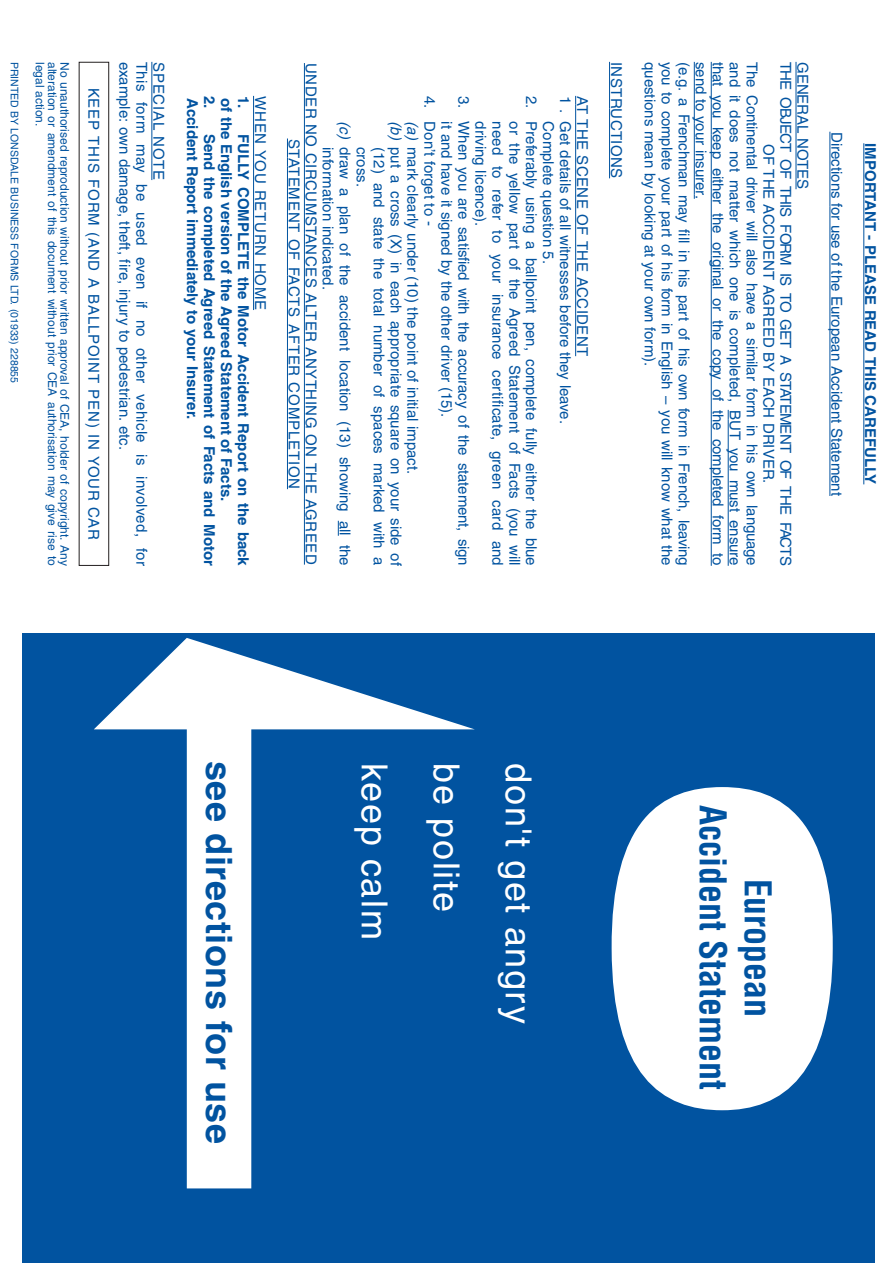
<style>
.page{position:relative;width:893px;height:1263px;background:#fff}
.page>*{position:absolute;margin:0;border:0;box-sizing:border-box;transform-origin:0 0}
.t1{font:36px "Helvetica";letter-spacing:.045em;color:#fff}
.t2{font:700 condensed 36px/45px "Helvetica";color:#0153a0;text-align:center}
.t3{font:700 36px "Helvetica";letter-spacing:.015em;color:#0153a0}
.t4{font:15px/17px "Helvetica";color:#0153a0}
.t5{font:700 15px/17px "Helvetica";color:#0153a0}
.t6{font:15px "Helvetica";letter-spacing:.055em;color:#0153a0}
.t7{font:15px "Helvetica";letter-spacing:-.055em;color:#0153a0}
.t8{font:15px "Helvetica";letter-spacing:.035em;color:#0153a0}
.t9{font:15px "Helvetica";letter-spacing:.03em;color:#0153a0}
.t10{font:12px/12.5px "Helvetica";color:#0153a0;text-align:justify}
.t11{font:10.5px "Helvetica";color:#0153a0}
.s1{font-style:italic}
</style>
<div class="page">
<div style="left:22px;top:633px;width:852px;height:629px;background:#0153a0"></div>
<svg style="left:94px;top:638px;width:381px;height:550px"></svg>
<svg style="left:611px;top:787px;width:222px;height:323px;fill:#fff"></svg>
<hr style="left:863px;top:143px;width:1px;height:49px;background:#0153a0">
<hr style="left:863px;top:200px;width:1px;height:274px;background:#0153a0">
<hr style="left:829px;top:132px;width:1px;height:75px;background:#0153a0">
<hr style="left:829px;top:207px;width:1px;height:289px;background:#0153a0">
<hr style="left:796px;top:62px;width:1px;height:98px;background:#0153a0">
<svg style="left:796px;top:160px;width:1px;height:29px"></svg>
<hr style="left:728px;top:420px;width:1px;height:35px;background:#0153a0">
<hr style="left:728px;top:455px;width:1px;height:37px;background:#0153a0">
<hr style="left:728px;top:492px;width:1px;height:74px;background:#0153a0">
<hr style="left:711px;top:62px;width:1px;height:40px;background:#0153a0">
<hr style="left:711px;top:102px;width:1px;height:32px;background:#0153a0">
<hr style="left:711px;top:134px;width:1px;height:121px;background:#0153a0">
<hr style="left:711px;top:255px;width:1px;height:117px;background:#0153a0">
<hr style="left:711px;top:372px;width:1px;height:147px;background:#0153a0">
<svg style="left:711px;top:519px;width:1px;height:13px"></svg>
<hr style="left:711px;top:532px;width:1px;height:34px;background:#0153a0">
<hr style="left:694px;top:62px;width:1px;height:61px;background:#0153a0">
<hr style="left:694px;top:123px;width:1px;height:72px;background:#0153a0">
<hr style="left:609px;top:62px;width:1px;height:46px;background:#0153a0">
<hr style="left:609px;top:108px;width:1px;height:70px;background:#0153a0">
<hr style="left:575px;top:105px;width:1px;height:182px;background:#0153a0">
<hr style="left:575px;top:287px;width:1px;height:69px;background:#0153a0">
<svg style="left:338px;top:521px;width:1px;height:15px"></svg>
<hr style="left:304px;top:63px;width:1px;height:171px;background:#0153a0">
<hr style="left:304px;top:234px;width:1px;height:77px;background:#0153a0">
<hr style="left:304px;top:311px;width:1px;height:198px;background:#0153a0">
<hr style="left:304px;top:509px;width:1px;height:56px;background:#0153a0">
<svg style="left:287px;top:138px;width:1px;height:29px"></svg>
<hr style="left:287px;top:167px;width:1px;height:108px;background:#0153a0">
<hr style="left:287px;top:286px;width:1px;height:203px;background:#0153a0">
<hr style="left:253px;top:96px;width:1px;height:64px;background:#0153a0">
<hr style="left:253px;top:160px;width:1px;height:150px;background:#0153a0">
<hr style="left:151px;top:62px;width:1px;height:98px;background:#0153a0">
<svg style="left:151px;top:160px;width:1px;height:20px"></svg>
<div style="left:79px;top:62px;width:30px;height:504px;border:1px solid #231f20"></div>
<p class="t11" style="left:21px;top:62px;width:323px;rotate:90deg">PRINTED BY LONSDALE BUSINESS FORMS LTD. (01933) 228855</p>
<p class="t10" style="left:71px;top:62px;width:505px;rotate:90deg">No unauthorised reproduction without prior written approval of CEA, holder of copyright. Any alteration or amendment of this document without prior CEA authorisation may give rise to legal action.</p>
<p class="t6" style="left:102px;top:88px;width:454px;rotate:90deg">KEEP THIS FORM (AND A BALLPOINT PEN) IN YOUR CAR</p>
<p class="t4" style="left:167px;top:62px;width:505px;rotate:90deg">SPECIAL NOTE<br>This form may be used even if no other vehicle is involved, for example: own damage, theft, fire, injury to pedestrian. etc.</p>
<p class="t6" style="left:269px;top:96px;width:216px;rotate:90deg">WHEN YOU RETURN HOME</p>
<p class="t5" style="left:218px;top:96px;width:471px;rotate:90deg">2. Send the completed Agreed Statement of Facts and Motor<br>Accident Report immediately to your Insurer.</p>
<p class="t5" style="left:252px;top:96px;width:471px;rotate:90deg">1. FULLY COMPLETE the Motor Accident Report on the back of the English version of the Agreed Statement of Facts.</p>
<p class="t8" style="left:320px;top:63px;width:503px;rotate:90deg">UNDER NO CIRCUMSTANCES ALTER ANYTHING ON THE AGREED</p>
<p class="t9" style="left:591px;top:96px;width:262px;rotate:90deg">AT THE SCENE OF THE ACCIDENT</p>
<p class="t4" style="left:438px;top:96px;width:131px;rotate:90deg">4. Don’t forget to -</p>
<p class="t4" style="left:540px;top:121px;width:446px;text-align:justify;text-indent:-26px;rotate:90deg">2. Preferably using a ballpoint pen, complete fully either the blue or the yellow part of the Agreed Statement of Facts (you will need to refer to your insurance certificate, green card and driving licence).</p>
<p class="t4" style="left:472px;top:121px;width:446px;text-indent:-26px;rotate:90deg">3. When you are satisfied with the accuracy of the statement, sign it and have it signed by the other driver (15).</p>
<p class="t4" style="left:574px;top:96px;width:329px;rotate:90deg">1 . Get details of all witnesses before they leave.</p>
<p class="t4" style="left:557px;top:121px;width:144px;rotate:90deg">Complete question 5.</p>
<p class="t4" style="left:404px;top:121px;width:446px;rotate:90deg"><span class="s1">(b)</span> put a cross (X) in each appropriate square on your side of</p>
<p class="t4" style="left:353px;top:121px;width:446px;rotate:90deg"><span class="s1">(c)</span> draw a plan of the accident location (13) showing all the</p>
<p class="t4" style="left:421px;top:121px;width:354px;rotate:90deg"><span class="s1">(a)</span> mark clearly under (10) the point of initial impact.</p>
<p class="t6" style="left:303px;top:138px;width:352px;rotate:90deg">STATEMENT OF FACTS AFTER COMPLETION</p>
<p class="t4" style="left:370px;top:147px;width:41px;rotate:90deg">cross.</p>
<p class="t4" style="left:336px;top:147px;width:144px;rotate:90deg">information indicated.</p>
<p class="t4" style="left:387px;top:147px;width:420px;rotate:90deg">(12) and state the total number of spaces marked with a</p>
<p class="t9" style="left:625px;top:62px;width:118px;rotate:90deg">INSTRUCTIONS</p>
<p class="t4" style="left:675px;top:62px;width:505px;rotate:90deg">you to complete your part of his form in English – you will know what the</p>
<p class="t4" style="left:726px;top:62px;width:505px;rotate:90deg">that you keep either the original or the copy of the completed form to</p>
<p class="t7" style="left:794px;top:62px;width:505px;rotate:90deg">THE OBJECT OF THIS FORM IS TO GET A STATEMENT OF THE FACTS</p>
<p class="t4" style="left:760px;top:62px;width:505px;rotate:90deg">The Continental driver will also have a similar form in his own language</p>
<p class="t4" style="left:709px;top:62px;width:138px;rotate:90deg">send to your insurer.</p>
<p class="t4" style="left:659px;top:62px;width:306px;rotate:90deg">questions mean by looking at your own form).</p>
<p class="t4" style="left:743px;top:62px;width:505px;rotate:90deg">and it does not matter which one is completed, BUT you must ensure</p>
<p class="t4" style="left:811px;top:62px;width:129px;rotate:90deg">GENERAL NOTES</p>
<p class="t4" style="left:692px;top:62px;width:505px;rotate:90deg">(e.g. a Frenchman may fill in his part of his own form in French, leaving</p>
<p class="t4" style="left:777px;top:144px;width:341px;rotate:90deg">OF THE ACCIDENT AGREED BY EACH DRIVER.</p>
<p class="t4" style="left:845px;top:132px;width:366px;rotate:90deg">Directions for use of the European Accident Statement</p>
<p class="t5" style="left:879px;top:143px;width:343px;rotate:90deg">IMPORTANT - PLEASE READ THIS CAREFULLY</p>
<h1 class="t3" style="left:240px;top:761px;width:384px;rotate:90deg">see directions for use</h1>
<h1 class="t1" style="left:395px;top:763px;width:178px;rotate:90deg">keep calm</h1>
<h1 class="t1" style="left:467px;top:763px;width:151px;rotate:90deg">be polite</h1>
<h1 class="t1" style="left:539px;top:763px;width:262px;rotate:90deg">don't get angry</h1>
<h1 class="t2" style="left:780px;top:805px;width:287px;rotate:90deg">European<br>Accident Statement</h1>
</div>
